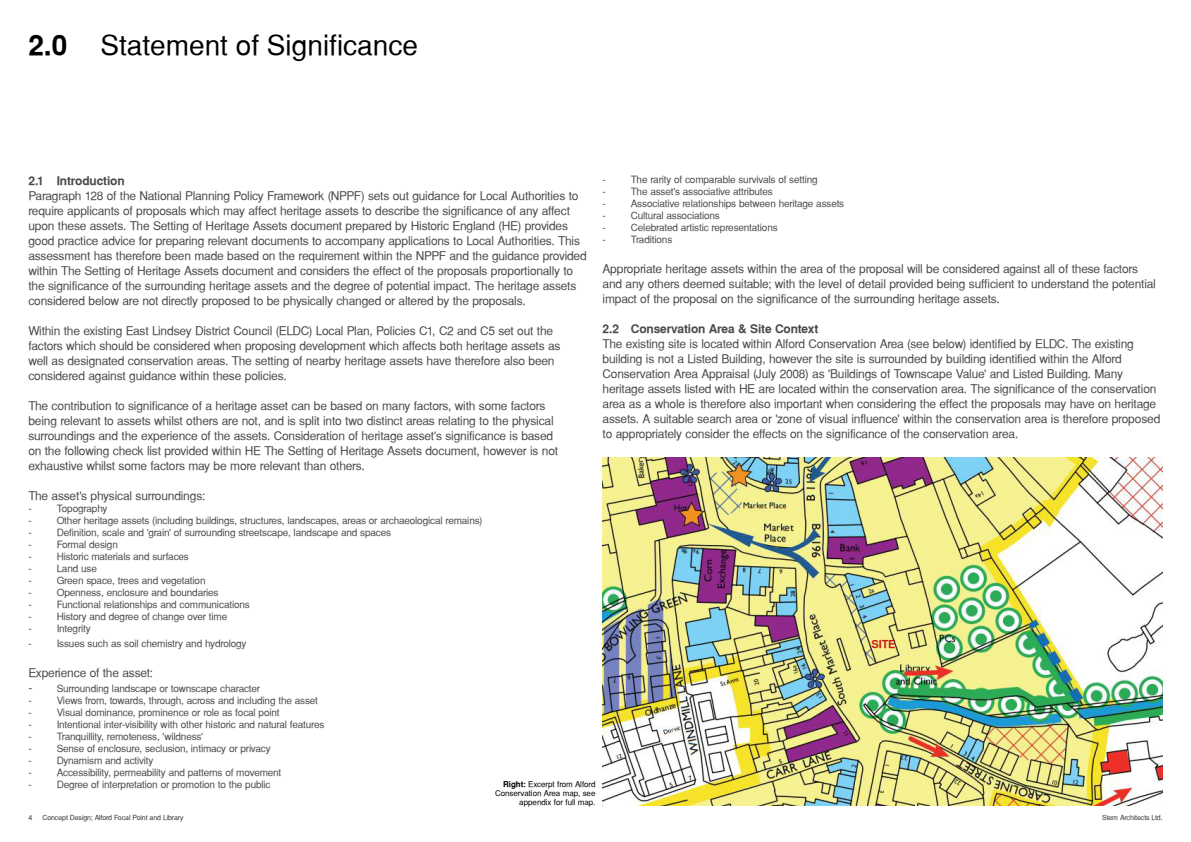
<style>
.page{position:relative;width:1191px;height:842px;background:#fff}
.page>*{position:absolute;margin:0;border:0;box-sizing:border-box;transform-origin:0 0}
.t1{font:28px "Sans Serif";color:#000}
.t2{font:12px/15px "Sans Serif";letter-spacing:-.02em;color:#4a4a49}
.t3{font:700 12px "Sans Serif";letter-spacing:-.015em;color:#4a4a49}
.t4{font:700 11px "Sans Serif";color:#cd1719}
.t5{font:10px/12px "Sans Serif";letter-spacing:-.015em;color:#4a4a49}
.t6{font:8px/9px "Sans Serif";letter-spacing:-.01em;color:#000;text-align:right}
.t7{font:7px "Sans Serif";letter-spacing:-.015em;color:#343233}
.s1{font-weight:700}
.s2{font-size:12px}
</style>
<div class="page">
<img style="left:602px;top:458px;width:560px;height:347px">
<h1 class="t1" style="left:28px;top:28px;width:391px"><span class="s1">2.0</span> Statement of Significance</h1>
<p class="t3" style="left:28px;top:174px;width:98px">2.1 Introduction</p>
<p class="t2" style="left:28px;top:188px;width:560px">Paragraph 128 of the National Planning Policy Framework (NPPF) sets out guidance for Local Authorities to require applicants of proposals which may affect heritage assets to describe the significance of any affect upon these assets. The Setting of Heritage Assets document prepared by Historic England (HE) provides good practice advice for preparing relevant documents to accompany applications to Local Authorities. This assessment has therefore been made based on the requirement within the NPPF and the guidance provided within The Setting of Heritage Assets document and considers the effect of the proposals proportionally to the significance of the surrounding heritage assets and the degree of potential impact. The heritage assets considered below are not directly proposed to be physically changed or altered by the proposals.</p>
<p class="t2" style="left:28px;top:323px;width:533px">Within the existing East Lindsey District Council (ELDC) Local Plan, Policies C1, C2 and C5 set out the factors which should be considered when proposing development which affects both heritage assets as well as designated conservation areas. The setting of nearby heritage assets have therefore also been considered against guidance within these policies.</p>
<p class="t2" style="left:28px;top:398px;width:531px">The contribution to significance of a heritage asset can be based on many factors, with some factors being relevant to assets whilst others are not, and is split into two distinct areas relating to the physical surroundings and the experience of the assets. Consideration of heritage asset's significance is based on the following check list provided within HE The Setting of Heritage Assets document, however is not exhaustive whilst some factors may be more relevant than others.</p>
<p class="t2" style="left:28px;top:488px;width:178px">The asset's physical surroundings:</p>
<p class="t5" style="left:28px;top:503px;width:5px">-</p>
<p class="t5" style="left:57px;top:503px;width:52px">Topography</p>
<p class="t5" style="left:28px;top:515px;width:5px">-</p>
<p class="t5" style="left:57px;top:515px;width:427px">Other heritage assets (including buildings, structures, landscapes, areas or archaeological remains)</p>
<p class="t5" style="left:28px;top:527px;width:5px">-</p>
<p class="t5" style="left:57px;top:527px;width:336px">Definition, scale and 'grain' of surrounding streetscape, landscape and spaces</p>
<p class="t5" style="left:28px;top:539px;width:5px">-</p>
<p class="t5" style="left:57px;top:539px;width:63px">Formal design</p>
<p class="t5" style="left:28px;top:551px;width:5px">-</p>
<p class="t5" style="left:57px;top:551px;width:134px">Historic materials and surfaces</p>
<p class="t5" style="left:28px;top:563px;width:5px">-</p>
<p class="t5" style="left:57px;top:563px;width:42px">Land use</p>
<p class="t5" style="left:28px;top:575px;width:5px">-</p>
<p class="t5" style="left:57px;top:575px;width:150px">Green space, trees and vegetation</p>
<p class="t5" style="left:28px;top:587px;width:5px">-</p>
<p class="t5" style="left:57px;top:587px;width:163px">Openness, enclosure and boundaries</p>
<p class="t5" style="left:28px;top:599px;width:5px">-</p>
<p class="t5" style="left:57px;top:599px;width:195px">Functional relationships and communications</p>
<p class="t5" style="left:28px;top:611px;width:5px">-</p>
<p class="t5" style="left:57px;top:611px;width:172px">History and degree of change over time</p>
<p class="t5" style="left:28px;top:623px;width:5px">-</p>
<p class="t5" style="left:57px;top:623px;width:35px">Integrity</p>
<p class="t5" style="left:28px;top:638px;width:5px">-</p>
<p class="t5" style="left:57px;top:638px;width:191px">Issues such as soil chemistry and hydrology</p>
<p class="t2" style="left:28px;top:665px;width:126px">Experience of the asset:</p>
<p class="t5" style="left:28px;top:683px;width:233px"><span class="s2">-</span> Surrounding landscape or townscape character -</p>
<p class="t5" style="left:57px;top:695px;width:263px">Views from, towards, through, across and including the asset</p>
<p class="t5" style="left:602px;top:174px;width:5px">-</p>
<p class="t5" style="left:631px;top:174px;width:188px">The rarity of comparable survivals of setting</p>
<p class="t5" style="left:602px;top:186px;width:5px">-</p>
<p class="t5" style="left:631px;top:186px;width:143px">The asset's associative attributes</p>
<p class="t5" style="left:602px;top:198px;width:5px">-</p>
<p class="t5" style="left:631px;top:198px;width:215px">Associative relationships between heritage assets</p>
<p class="t5" style="left:602px;top:210px;width:5px">-</p>
<p class="t5" style="left:631px;top:210px;width:90px">Cultural associations</p>
<p class="t5" style="left:602px;top:222px;width:5px">-</p>
<p class="t5" style="left:631px;top:222px;width:148px">Celebrated artistic representations</p>
<p class="t5" style="left:602px;top:234px;width:5px">-</p>
<p class="t5" style="left:631px;top:234px;width:43px">Traditions</p>
<p class="t2" style="left:602px;top:261px;width:555px">Appropriate heritage assets within the area of the proposal will be considered against all of these factors and any others deemed suitable; with the level of detail provided being sufficient to understand the potential impact of the proposal on the significance of the surrounding heritage assets.</p>
<p class="t3" style="left:602px;top:322px;width:217px">2.2 Conservation Area &amp; Site Context</p>
<p class="t2" style="left:602px;top:336px;width:559px">The existing site is located within Alford Conservation Area (see below) identified by ELDC. The existing building is not a Listed Building, however the site is surrounded by building identified within the Alford Conservation Area Appraisal (July 2008) as 'Buildings of Townscape Value' and Listed Building. Many heritage assets listed with HE are located within the conservation area. The significance of the conservation area as a whole is therefore also important when considering the effect the proposals may have on heritage assets. A suitable search area or 'zone of visual influence' within the conservation area is therefore proposed to appropriately consider the effects on the significance of the conservation area.</p>
<p class="t4" style="left:871px;top:638px;width:25px">SITE</p>
<p class="t5" style="left:28px;top:707px;width:5px">-</p>
<p class="t5" style="left:57px;top:707px;width:224px">Visual dominance, prominence or role as focal point</p>
<p class="t5" style="left:28px;top:719px;width:5px">-</p>
<p class="t5" style="left:57px;top:719px;width:269px">Intentional inter-visibility with other historic and natural features</p>
<p class="t5" style="left:28px;top:731px;width:5px">-</p>
<p class="t5" style="left:57px;top:731px;width:148px">Tranquillity, remoteness, 'wildness'</p>
<p class="t5" style="left:28px;top:743px;width:5px">-</p>
<p class="t5" style="left:57px;top:743px;width:215px">Sense of enclosure, seclusion, intimacy or privacy</p>
<p class="t5" style="left:28px;top:755px;width:5px">-</p>
<p class="t5" style="left:57px;top:755px;width:98px">Dynamism and activity</p>
<p class="t5" style="left:28px;top:767px;width:5px">-</p>
<p class="t5" style="left:57px;top:767px;width:226px">Accessibility, permeability and patterns of movement</p>
<p class="t5" style="left:28px;top:779px;width:5px">-</p>
<p class="t5" style="left:57px;top:779px;width:215px">Degree of interpretation or promotion to the public</p>
<p class="t6" style="left:495px;top:780px;width:102px"><span class="s1">Right:</span> Excerpt from Alford<br>Conservation Area map, see appendix for full map.</p>
<p class="t7" style="left:43px;top:814px;width:142px">Concept Design; Alford Focal Point and Library</p>
<p class="t7" style="left:1102px;top:814px;width:62px">Stem Architects Ltd.</p>
</div>
